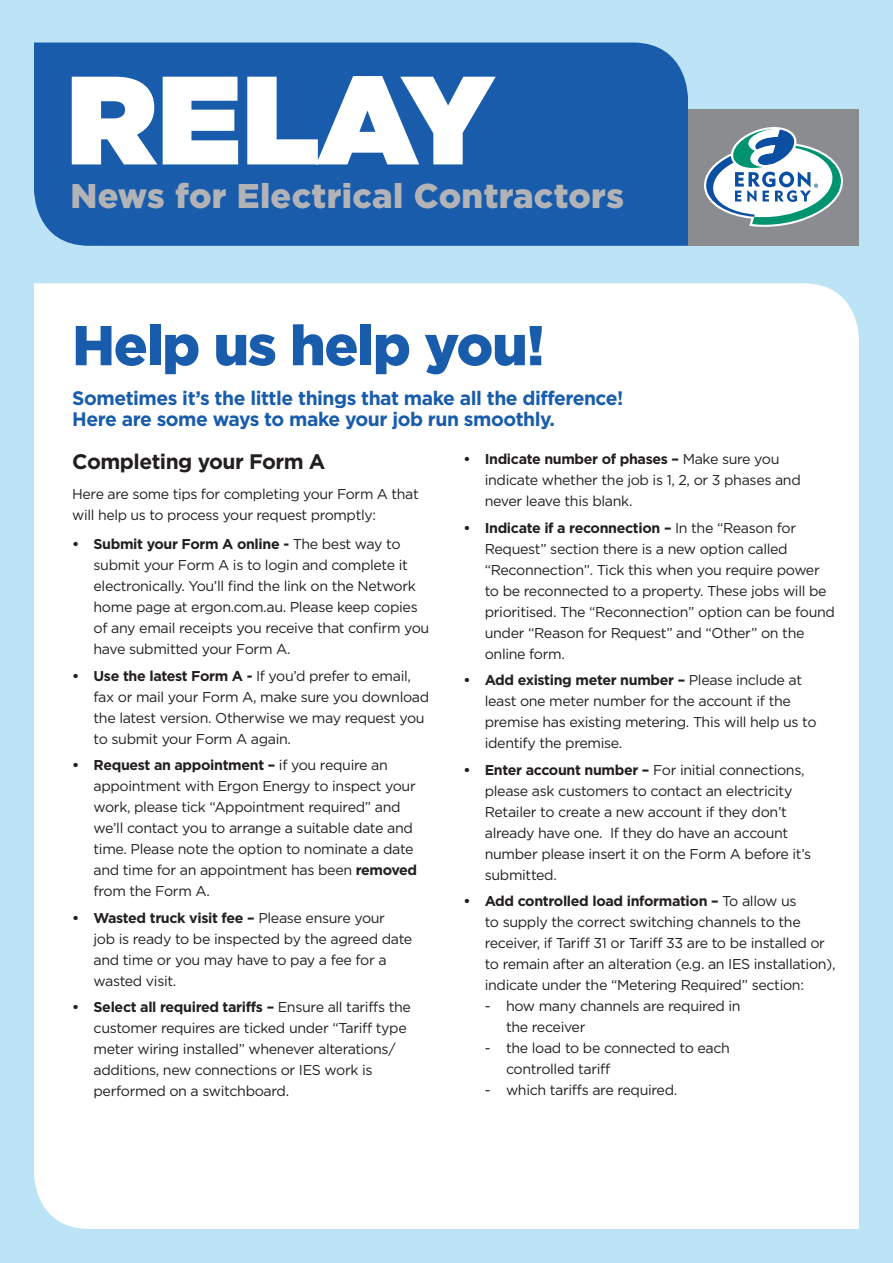
<style>
.page{position:relative;width:893px;height:1263px;background:#bce3f6}
.page>*{position:absolute;margin:0;border:0;box-sizing:border-box;transform-origin:0 0}
.t1{font:900 56.1px "Gotham";letter-spacing:-.02em;color:#185cab}
.t2{font:900 34.35px "Gotham";letter-spacing:.01em;color:#b2b3b7}
.t3{font:700 21px "Gotham";letter-spacing:-.025em;color:#231f20}
.t4{font:700 19.5px/21px "Gotham";letter-spacing:-.025em;color:#185cab}
.t5{font:14.25px/21px "Gotham";letter-spacing:-.025em;color:#231f20}
.s1{font-weight:700}
</style>
<div class="page">
<div style="left:34px;top:43px;width:654px;height:203px;background:#185cab"></div>
<div style="left:34px;top:283px;width:825px;height:946px;background:#fff"></div>
<div style="left:688px;top:109px;width:171px;height:137px;background:#8a8c8f"></div>
<svg style="left:704px;top:127px;width:139px;height:100px"></svg>
<svg style="left:72px;top:76px;width:424px;height:88px;background:#aec6e1"></svg>
<h2 class="t2" style="left:70px;top:175px;width:555px">News for Electrical Contractors</h2>
<h1 class="t1" style="left:72px;top:311px;width:474px">Help us help you!</h1>
<h3 class="t4" style="left:72px;top:387px;width:553px">Sometimes it’s the little things that make all the difference!<br>Here are some ways to make your job run smoothly.</h3>
<p class="t5" style="left:485px;top:448px;width:318px;text-indent:-21px"><span class="s1">• Indicate number of phases –</span> Make sure you indicate whether the job is 1, 2, or 3 phases and never leave this blank.</p>
<p class="t5" style="left:485px;top:517px;width:352px;text-indent:-21px"><span class="s1">• Indicate if a reconnection –</span> In the “Reason for Request” section there is a new option called “Reconnection”. Tick this when you require power to be reconnected to a property. These jobs will be prioritised. The “Reconnection” option can be found under “Reason for Request” and “Other” on the online form.</p>
<p class="t5" style="left:485px;top:669px;width:333px;text-indent:-21px"><span class="s1">• Add existing meter number –</span> Please include at least one meter number for the account if the premise has existing metering. This will help us to identify the premise.</p>
<p class="t5" style="left:485px;top:759px;width:328px;text-indent:-21px"><span class="s1">• Enter account number –</span> For initial connections, please ask customers to contact an electricity Retailer to create a new account if they don’t already have one. If they do have an account number please insert it on the Form A before it’s submitted.</p>
<p class="t5" style="left:485px;top:891px;width:352px;text-indent:-21px"><span class="s1">• Add controlled load information –</span> To allow us<br>to supply the correct switching channels to the receiver, if Tariff 31 or Tariff 33 are to be installed or to remain after an alteration (e.g. an IES installation), indicate under the “Metering Required” section:</p>
<p class="t5" style="left:506px;top:996px;width:236px;text-indent:-21px">- how many channels are required in the receiver</p>
<p class="t5" style="left:506px;top:1038px;width:225px;text-indent:-21px">- the load to be connected to each controlled tariff</p>
<p class="t5" style="left:485px;top:1080px;width:194px">- which tariffs are required.</p>
<h3 class="t3" style="left:72px;top:449px;width:255px">Completing your Form A</h3>
<p class="t5" style="left:72px;top:483px;width:348px">Here are some tips for completing your Form A that will help us to process your request promptly:</p>
<p class="t5" style="left:94px;top:533px;width:337px;text-indent:-21px"><span class="s1">• Submit your Form A online -</span> The best way to submit your Form A is to login and complete it electronically. You’ll find the link on the Network home page at ergon.com.au. Please keep copies of any email receipts you receive that confirm you have submitted your Form A.</p>
<p class="t5" style="left:94px;top:665px;width:337px;text-indent:-21px"><span class="s1">• Use the latest Form A -</span> If you’d prefer to email, fax or mail your Form A, make sure you download the latest version. Otherwise we may request you to submit your Form A again.</p>
<p class="t5" style="left:94px;top:754px;width:325px;text-indent:-21px"><span class="s1">• Request an appointment –</span> if you require an appointment with Ergon Energy to inspect your work, please tick “Appointment required” and we’ll contact you to arrange a suitable date and time. Please note the option to nominate a date and time for an appointment has been <span class="s1">removed </span>from the Form A.</p>
<p class="t5" style="left:94px;top:907px;width:320px;text-indent:-21px"><span class="s1">• Wasted truck visit fee –</span> Please ensure your<br>job is ready to be inspected by the agreed date and time or you may have to pay a fee for a wasted visit.</p>
<p class="t5" style="left:94px;top:997px;width:319px;text-indent:-21px"><span class="s1">• Select all required tariffs –</span> Ensure all tariffs the customer requires are ticked under “Tariff type meter wiring installed” whenever alterations/ additions, new connections or IES work is performed on a switchboard.</p>
</div>
